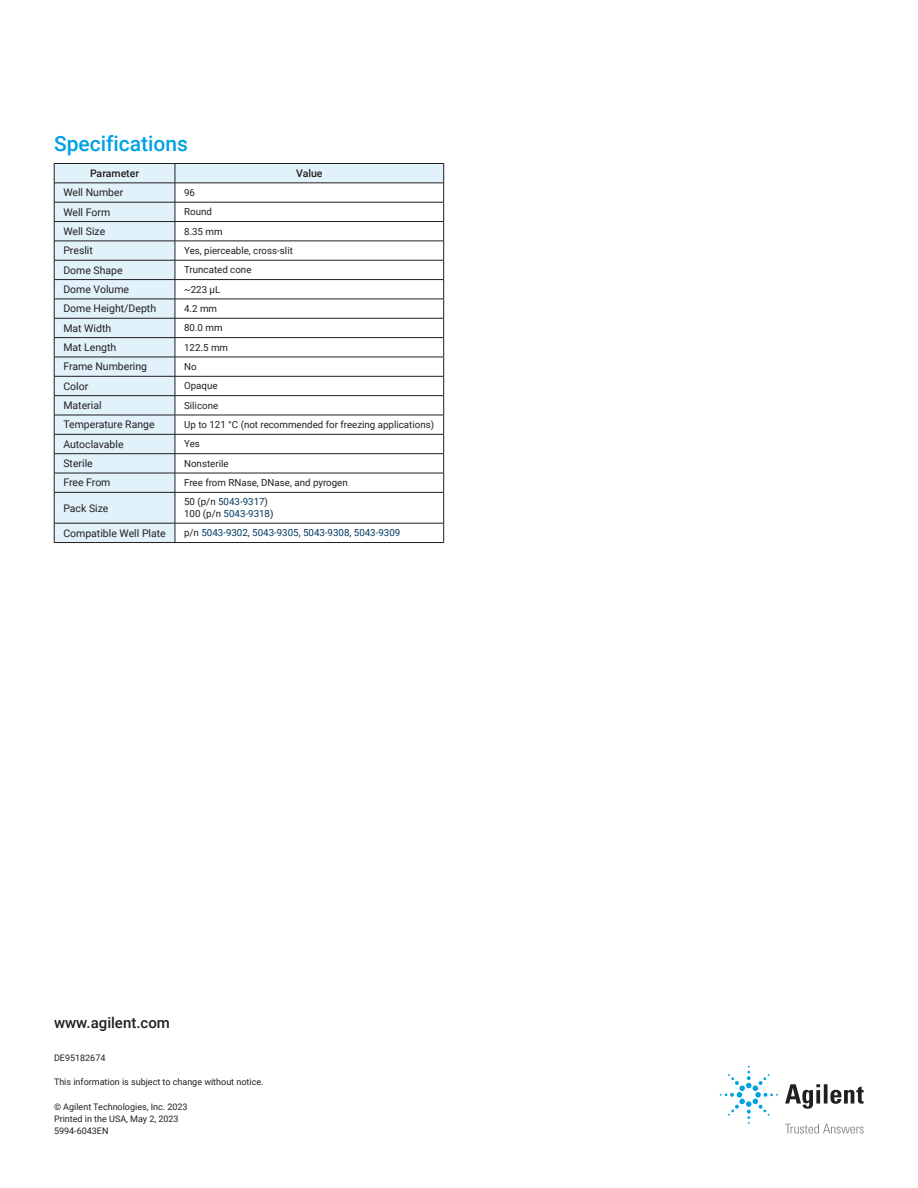
<style>
.page{position:relative;width:918px;height:1188px;background:#fff}
.page>*{position:absolute;margin:0;border:0;box-sizing:border-box;transform-origin:0 0}
.Header_1{font:500 21px "Roboto";color:#00a1e3}
.DATA_url{font:500 15px "Roboto";color:#231f20}
.Table_text{font:10.5px "Roboto";color:#231f20}
.Table_header{font:500 10.5px "Roboto";color:#231f20}
.Table_text_small_FL{font:9.75px "Roboto";color:#231f20}
.Table_text_small_FL-2{font:9.75px/12px "Roboto";color:#003a63}
.BROCHURE_Copyright{font:9px/12px "Roboto";color:#231f20}
.s1{color:#231f20}
</style>
<div class="page">
<svg style="left:55px;top:164px;width:388px;height:378px"></svg>
<hr style="left:54px;top:202px;width:121px;height:1px;background:#231f20">
<hr style="left:175px;top:202px;width:269px;height:1px;background:#231f20">
<hr style="left:54px;top:221px;width:121px;height:1px;background:#231f20">
<hr style="left:175px;top:221px;width:269px;height:1px;background:#231f20">
<hr style="left:54px;top:241px;width:121px;height:1px;background:#231f20">
<hr style="left:175px;top:241px;width:269px;height:1px;background:#231f20">
<hr style="left:54px;top:260px;width:121px;height:1px;background:#231f20">
<hr style="left:175px;top:260px;width:269px;height:1px;background:#231f20">
<hr style="left:54px;top:279px;width:121px;height:1px;background:#231f20">
<hr style="left:175px;top:279px;width:269px;height:1px;background:#231f20">
<hr style="left:54px;top:299px;width:121px;height:1px;background:#231f20">
<hr style="left:175px;top:299px;width:269px;height:1px;background:#231f20">
<hr style="left:54px;top:318px;width:121px;height:1px;background:#231f20">
<hr style="left:175px;top:318px;width:269px;height:1px;background:#231f20">
<hr style="left:54px;top:337px;width:121px;height:1px;background:#231f20">
<hr style="left:175px;top:337px;width:269px;height:1px;background:#231f20">
<hr style="left:54px;top:357px;width:121px;height:1px;background:#231f20">
<hr style="left:175px;top:357px;width:269px;height:1px;background:#231f20">
<hr style="left:54px;top:376px;width:121px;height:1px;background:#231f20">
<hr style="left:175px;top:376px;width:269px;height:1px;background:#231f20">
<hr style="left:54px;top:395px;width:121px;height:1px;background:#231f20">
<hr style="left:175px;top:395px;width:269px;height:1px;background:#231f20">
<hr style="left:54px;top:415px;width:121px;height:1px;background:#231f20">
<hr style="left:175px;top:415px;width:269px;height:1px;background:#231f20">
<hr style="left:54px;top:434px;width:121px;height:1px;background:#231f20">
<hr style="left:175px;top:434px;width:269px;height:1px;background:#231f20">
<hr style="left:54px;top:453px;width:121px;height:1px;background:#231f20">
<hr style="left:175px;top:453px;width:269px;height:1px;background:#231f20">
<hr style="left:54px;top:473px;width:121px;height:1px;background:#231f20">
<hr style="left:175px;top:473px;width:269px;height:1px;background:#231f20">
<hr style="left:54px;top:492px;width:121px;height:1px;background:#231f20">
<hr style="left:54px;top:493px;width:1px;height:30px;background:#231f20">
<hr style="left:175px;top:492px;width:269px;height:1px;background:#231f20">
<hr style="left:54px;top:523px;width:121px;height:1px;background:#231f20">
<svg style="left:54px;top:523px;width:1px;height:19px"></svg>
<hr style="left:175px;top:523px;width:269px;height:1px;background:#231f20">
<hr style="left:54px;top:542px;width:121px;height:1px;background:#231f20">
<hr style="left:175px;top:542px;width:269px;height:1px;background:#231f20">
<svg style="left:175px;top:164px;width:1px;height:328px"></svg>
<hr style="left:175px;top:493px;width:1px;height:30px;background:#231f20">
<hr style="left:443px;top:493px;width:1px;height:30px;background:#231f20">
<svg style="left:175px;top:523px;width:1px;height:19px"></svg>
<svg style="left:443px;top:523px;width:1px;height:19px"></svg>
<hr style="left:54px;top:163px;width:121px;height:1px;background:#231f20">
<svg style="left:54px;top:164px;width:1px;height:328px"></svg>
<hr style="left:175px;top:163px;width:269px;height:1px;background:#231f20">
<svg style="left:443px;top:164px;width:1px;height:328px"></svg>
<hr style="left:54px;top:183px;width:121px;height:1px;background:#231f20">
<hr style="left:175px;top:183px;width:269px;height:1px;background:#231f20">
<svg style="left:785px;top:1084px;width:79px;height:25px"></svg>
<svg style="left:720px;top:1066px;width:58px;height:58px"></svg>
<svg style="left:785px;top:1124px;width:79px;height:10px"></svg>
<p class="Header_1" style="left:54px;top:129px;width:136px">Specifications</p>
<p class="Table_header" style="left:90px;top:166px;width:51px">Parameter</p>
<p class="Table_header" style="left:296px;top:166px;width:28px">Value</p>
<p class="Table_text" style="left:63px;top:185px;width:61px">Well Number</p>
<p class="Table_text_small_FL" style="left:184px;top:186px;width:12px">96</p>
<p class="Table_text" style="left:63px;top:205px;width:48px">Well Form</p>
<p class="Table_text_small_FL" style="left:184px;top:205px;width:29px">Round</p>
<p class="Table_text" style="left:63px;top:224px;width:43px">Well Size</p>
<p class="Table_text_small_FL" style="left:184px;top:224px;width:40px">8.35 mm</p>
<p class="Table_text" style="left:63px;top:243px;width:31px">Preslit</p>
<p class="Table_text_small_FL" style="left:184px;top:244px;width:110px">Yes, pierceable, cross-slit</p>
<p class="Table_text" style="left:63px;top:263px;width:61px">Dome Shape</p>
<p class="Table_text_small_FL" style="left:184px;top:263px;width:69px">Truncated cone</p>
<p class="Table_text" style="left:63px;top:282px;width:67px">Dome Volume</p>
<p class="Table_text_small_FL" style="left:184px;top:282px;width:38px">~223 µL</p>
<p class="Table_text" style="left:63px;top:301px;width:94px">Dome Height/Depth</p>
<p class="Table_text_small_FL" style="left:184px;top:302px;width:35px">4.2 mm</p>
<p class="Table_text" style="left:63px;top:321px;width:49px">Mat Width</p>
<p class="Table_text_small_FL" style="left:184px;top:321px;width:40px">80.0 mm</p>
<p class="Table_text" style="left:63px;top:340px;width:55px">Mat Length</p>
<p class="Table_text_small_FL" style="left:184px;top:340px;width:45px">122.5 mm</p>
<p class="Table_text" style="left:63px;top:359px;width:85px">Frame Numbering</p>
<p class="Table_text_small_FL" style="left:184px;top:360px;width:14px">No</p>
<p class="Table_text" style="left:63px;top:379px;width:26px">Color</p>
<p class="Table_text_small_FL" style="left:184px;top:379px;width:35px">Opaque</p>
<p class="Table_text" style="left:63px;top:398px;width:40px">Material</p>
<p class="Table_text_small_FL" style="left:184px;top:398px;width:36px">Silicone</p>
<p class="Table_text" style="left:63px;top:417px;width:93px">Temperature Range</p>
<p class="Table_text_small_FL" style="left:184px;top:418px;width:252px">Up to 121 °C (not recommended for freezing applications)</p>
<p class="Table_text" style="left:63px;top:437px;width:62px">Autoclavable</p>
<p class="Table_text_small_FL" style="left:184px;top:437px;width:17px">Yes</p>
<p class="Table_text" style="left:63px;top:456px;width:31px">Sterile</p>
<p class="Table_text_small_FL" style="left:184px;top:457px;width:46px">Nonsterile</p>
<p class="Table_text" style="left:63px;top:475px;width:49px">Free From</p>
<p class="Table_text_small_FL" style="left:184px;top:476px;width:165px">Free from RNase, DNase, and pyrogen</p>
<p class="Table_text" style="left:63px;top:500px;width:47px">Pack Size</p>
<p class="Table_text_small_FL-2" style="left:184px;top:495px;width:91px"><span class="s1">50 (p/n</span> 5043-9317<span class="s1">)<br>100 (p/n</span> 5043-9318<span class="s1">)</span></p>
<p class="Table_text" style="left:63px;top:525px;width:104px">Compatible Well Plate</p>
<p class="Table_text_small_FL-2" style="left:184px;top:526px;width:218px"><span class="s1">p/n</span> 5043-9302<span class="s1">,</span> 5043-9305<span class="s1">,</span> 5043-9308<span class="s1">,</span> 5043-9309</p>
<p class="DATA_url" style="left:54px;top:1012px;width:117px">www.agilent.com</p>
<p class="BROCHURE_Copyright" style="left:54px;top:1051px;width:53px">DE95182674</p>
<p class="BROCHURE_Copyright" style="left:54px;top:1076px;width:211px">This information is subject to change without notice.</p>
<p class="BROCHURE_Copyright" style="left:54px;top:1100px;width:135px">© Agilent Technologies, Inc. 2023<br>Printed in the USA, May 2, 2023<br>5994-6043EN</p>
</div>
